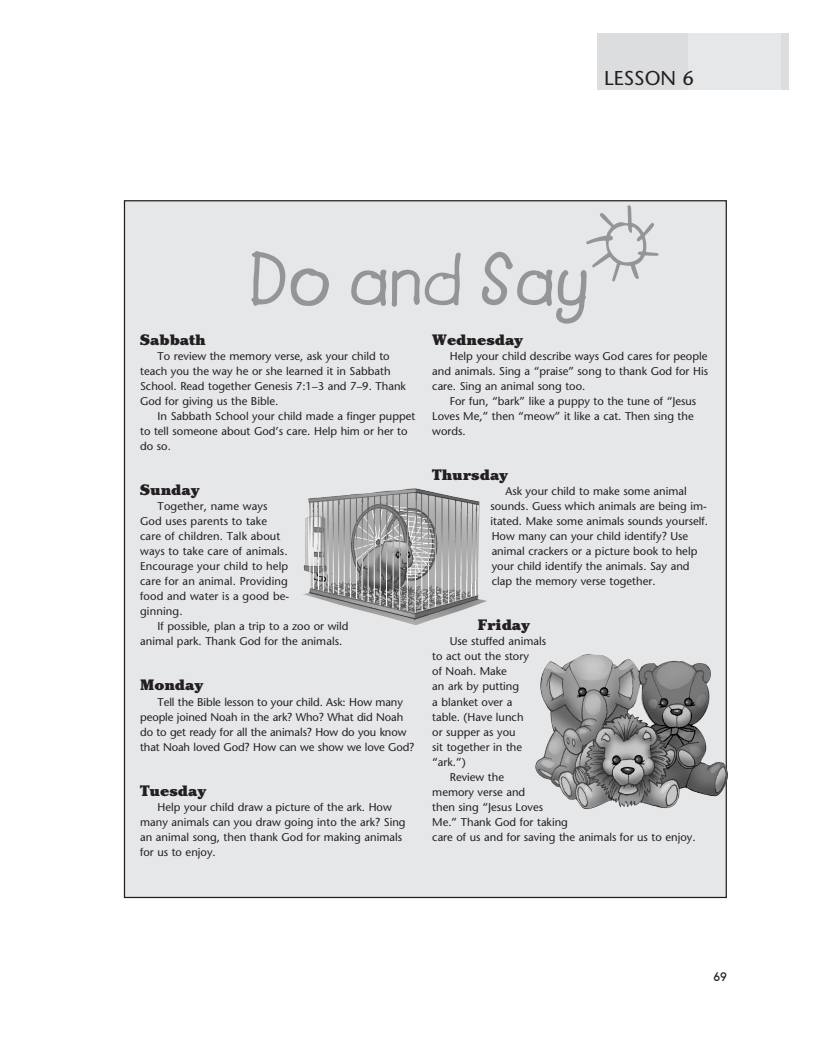
<style>
.page{position:relative;width:822px;height:1047px;background:#fff}
.page>*{position:absolute;margin:0;border:0;box-sizing:border-box;transform-origin:0 0}
.t1{font:75px "Lemonade ICG Bold";color:#939598}
.t2{font:20px "Stone Sans";color:#231f20}
.Activity_Days{font:900 15px "Cheltenham";color:#231f20}
.t3{font:700 12.5px "New Garden";color:#231f20}
.Do_and_Say_Body_Text{font:11.25px/15px "Stone Sans";color:#231f20}
</style>
<div class="page">
<div style="left:124px;top:201px;width:602px;height:696px;background:#e6e7e9"></div>
<svg style="left:586px;top:205px;width:72px;height:76px"></svg>
<img style="left:303px;top:488px;width:184px;height:137px">
<img style="left:535px;top:660px;width:178px;height:149px">
<div style="left:596px;top:34px;width:92px;height:56px;background:#dcdddf"></div>
<div style="left:688px;top:34px;width:92px;height:56px;background:#e6e7e9"></div>
<div style="left:780px;top:34px;width:8px;height:56px;background:#dcdddf"></div>
<p class="t2" style="left:604px;top:66px;width:91px">LESSON 6</p>
<p class="t1" style="left:248px;top:235px;width:342px">Do and Say</p>
<p class="Activity_Days" style="left:140px;top:331px;width:67px">Sabbath</p>
<p class="Do_and_Say_Body_Text" style="left:140px;top:349px;width:267px;text-indent:18px">To review the memory verse, ask your child to teach you the way he or she learned it in Sabbath School. Read together Genesis 7:1–3 and 7–9. Thank God for giving us the Bible.</p>
<p class="Do_and_Say_Body_Text" style="left:140px;top:409px;width:277px;text-indent:18px">In Sabbath School your child made a finger puppet to tell someone about God’s care. Help him or her to do so.</p>
<p class="Activity_Days" style="left:140px;top:481px;width:61px">Sunday</p>
<p class="Do_and_Say_Body_Text" style="left:140px;top:499px;width:151px;text-indent:18px">Together, name ways<br>God uses parents to take care of children. Talk about ways to take care of animals.<br>Encourage your child to help care for an animal. Providing food and water is a good be&shy;ginning.</p>
<p class="Do_and_Say_Body_Text" style="left:140px;top:619px;width:210px;text-indent:18px">If possible, plan a trip to a zoo or wild animal park. Thank God for the animals.</p>
<p class="Activity_Days" style="left:140px;top:676px;width:65px">Monday</p>
<p class="Do_and_Say_Body_Text" style="left:140px;top:694px;width:276px;text-indent:18px">Tell the Bible lesson to your child. Ask: How many people joined Noah in the ark? Who? What did Noah do to get ready for all the animals? How do you know that Noah loved God? How can we show we love God?</p>
<p class="Activity_Days" style="left:140px;top:781px;width:68px">Tuesday</p>
<p class="Do_and_Say_Body_Text" style="left:140px;top:799px;width:267px;text-indent:18px">Help your child draw a picture of the ark. How many animals can you draw going into the ark? Sing an animal song, then thank God for making animals for us to enjoy.</p>
<p class="Activity_Days" style="left:432px;top:331px;width:92px">Wednesday</p>
<p class="Do_and_Say_Body_Text" style="left:432px;top:349px;width:277px;text-align:justify;text-indent:18px">Help your child describe ways God cares for people and animals. Sing a “praise” song to thank God for His care. Sing an animal song too.</p>
<p class="Do_and_Say_Body_Text" style="left:432px;top:394px;width:265px;text-indent:18px">For fun, “bark” like a puppy to the tune of “Jesus<br>Loves Me,” then “meow” it like a cat. Then sing the words.</p>
<p class="Activity_Days" style="left:432px;top:466px;width:77px">Thursday</p>
<p class="Do_and_Say_Body_Text" style="left:490px;top:484px;width:219px;text-indent:15px">Ask your child to make some animal sounds. Guess which animals are being im&shy;itated. Make some animals sounds yourself.<br>How many can your child identify? Use animal crackers or a picture book to help your child identify the animals. Say and clap the memory verse together.</p>
<p class="Activity_Days" style="left:478px;top:616px;width:54px">Friday</p>
<p class="Do_and_Say_Body_Text" style="left:432px;top:634px;width:115px;text-indent:18px">Use stuffed animals to act out the story<br>of Noah. Make<br>an ark by putting<br>a blanket over a<br>table. (Have lunch<br>or supper as you<br>sit together in the “ark.”)</p>
<p class="Do_and_Say_Body_Text" style="left:432px;top:769px;width:265px;text-indent:18px">Review the<br>memory verse and<br>then sing “Jesus Loves<br>Me.” Thank God for taking<br>care of us and for saving the animals for us to enjoy.</p>
<p class="t3" style="left:713px;top:969px;width:15px">69</p>
</div>
